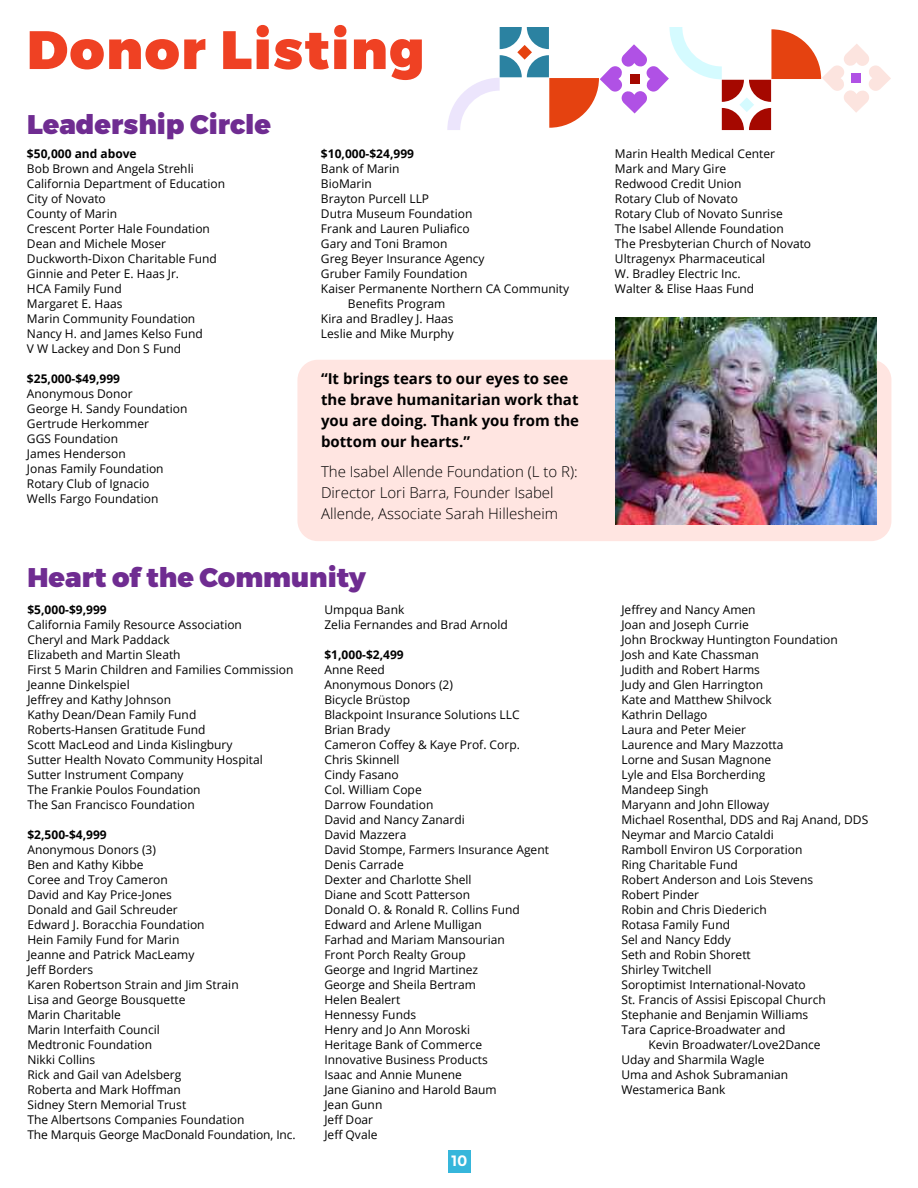
<style>
.page{position:relative;width:918px;height:1188px;background:#fff}
.page>*{position:absolute;margin:0;border:0;box-sizing:border-box;transform-origin:0 0}
.t1{font:900 54px "Montserrat";letter-spacing:.03em;color:#ef4123}
.t2{font:900 27px "Montserrat";color:#6f2c91}
.t3{font:700 15px/21px "Open Sans";color:#000}
.t4{font:300 15px/21px "Open Sans";color:#000}
.t5{font:700 15px "Montserrat";color:#fff}
.t6{font:12px/15px "Open Sans";color:#000}
.t7{font:700 12px "Open Sans";color:#000}
</style>
<div class="page">
<svg style="left:447px;top:27px;width:444px;height:103px"></svg>
<div style="left:851px;top:73px;width:10px;height:10px;background:#b051e5"></div>
<div style="left:448px;top:1150px;width:23px;height:22px;background:#36b6db"></div>
<div style="left:297px;top:360px;width:594px;height:181px;background:#ffe5e1;border-radius:20px"></div>
<img style="left:615px;top:317px;width:262px;height:208px">
<h1 class="t1" style="left:27px;top:16px;width:399px">Donor Listing</h1>
<h2 class="t2" style="left:27px;top:108px;width:246px">Leadership Circle</h2>
<p class="t7" style="left:27px;top:145px;width:111px">$50,000 and above</p>
<p class="t6" style="left:27px;top:161px;width:200px">Bob Brown and Angela Strehli<br>California Department of Education<br>City of Novato<br>County of Marin<br>Crescent Porter Hale Foundation<br>Dean and Michele Moser<br>Duckworth-Dixon Charitable Fund<br>Ginnie and Peter E. Haas Jr.<br>HCA Family Fund<br>Margaret E. Haas<br>Marin Community Foundation<br>Nancy H. and James Kelso Fund<br>V W Lackey and Don S Fund</p>
<p class="t7" style="left:27px;top:370px;width:95px">$25,000-$49,999</p>
<p class="t6" style="left:27px;top:386px;width:162px">Anonymous Donor<br>George H. Sandy Foundation<br>Gertrude Herkommer<br>GGS Foundation<br>James Henderson<br>Jonas Family Foundation<br>Rotary Club of Ignacio<br>Wells Fargo Foundation</p>
<p class="t7" style="left:321px;top:145px;width:95px">$10,000-$24,999</p>
<p class="t6" style="left:321px;top:161px;width:80px">Bank of Marin</p>
<p class="t6" style="left:321px;top:176px;width:52px">BioMarin</p>
<p class="t6" style="left:321px;top:191px;width:110px">Brayton Purcell LLP</p>
<p class="t6" style="left:321px;top:206px;width:153px">Dutra Museum Foundation</p>
<p class="t6" style="left:321px;top:221px;width:150px">Frank and Lauren Puliafico</p>
<p class="t6" style="left:321px;top:236px;width:128px">Gary and Toni Bramon</p>
<p class="t6" style="left:321px;top:251px;width:165px">Greg Beyer Insurance Agency</p>
<p class="t6" style="left:321px;top:266px;width:148px">Gruber Family Foundation</p>
<p class="t6" style="left:321px;top:281px;width:250px">Kaiser Permanente Northern CA Community</p>
<p class="t6" style="left:348px;top:296px;width:99px">Benefits Program</p>
<p class="t6" style="left:321px;top:311px;width:134px">Kira and Bradley J. Haas</p>
<p class="t6" style="left:321px;top:326px;width:135px">Leslie and Mike Murphy</p>
<p class="t3" style="left:321px;top:368px;width:260px">“It brings tears to our eyes to see the brave humanitarian work that you are doing. Thank you from the bottom our hearts.”</p>
<p class="t4" style="left:321px;top:461px;width:258px">The Isabel Allende Foundation (L to R):<br>Director Lori Barra, Founder Isabel<br>Allende, Associate Sarah Hillesheim</p>
<h2 class="t2" style="left:27px;top:560px;width:340px">Heart of the Community</h2>
<p class="t7" style="left:27px;top:601px;width:81px">$5,000-$9,999</p>
<p class="t6" style="left:27px;top:617px;width:268px">California Family Resource Association<br>Cheryl and Mark Paddack<br>Elizabeth and Martin Sleath<br>First 5 Marin Children and Families Commission<br>Jeanne Dinkelspiel<br>Jeffrey and Kathy Johnson<br>Kathy Dean/Dean Family Fund<br>Roberts-Hansen Gratitude Fund<br>Scott MacLeod and Linda Kislingbury<br>Sutter Health Novato Community Hospital<br>Sutter Instrument Company<br>The Frankie Poulos Foundation<br>The San Francisco Foundation</p>
<p class="t7" style="left:27px;top:826px;width:81px">$2,500-$4,999</p>
<p class="t6" style="left:27px;top:842px;width:270px">Anonymous Donors (3)<br>Ben and Kathy Kibbe<br>Coree and Troy Cameron<br>David and Kay Price-Jones<br>Donald and Gail Schreuder<br>Edward J. Boracchia Foundation<br>Hein Family Fund for Marin<br>Jeanne and Patrick MacLeamy<br>Jeff Borders<br>Karen Robertson Strain and Jim Strain<br>Lisa and George Bousquette<br>Marin Charitable<br>Marin Interfaith Council<br>Medtronic Foundation<br>Nikki Collins<br>Rick and Gail van Adelsberg<br>Roberta and Mark Hoffman<br>Sidney Stern Memorial Trust<br>The Albertsons Companies Foundation<br>The Marquis George MacDonald Foundation, Inc.</p>
<p class="t6" style="left:324px;top:602px;width:185px">Umpqua Bank<br>Zelia Fernandes and Brad Arnold</p>
<p class="t7" style="left:324px;top:646px;width:81px">$1,000-$2,499</p>
<p class="t6" style="left:324px;top:662px;width:226px">Anne Reed<br>Anonymous Donors (2)<br>Bicycle Brüstop<br>Blackpoint Insurance Solutions LLC<br>Brian Brady<br>Cameron Coffey &amp; Kaye Prof. Corp.<br>Chris Skinnell<br>Cindy Fasano<br>Col. William Cope<br>Darrow Foundation<br>David and Nancy Zanardi<br>David Mazzera<br>David Stompe, Farmers Insurance Agent<br>Denis Carrade<br>Dexter and Charlotte Shell<br>Diane and Scott Patterson<br>Donald O. &amp; Ronald R. Collins Fund<br>Edward and Arlene Mulligan<br>Farhad and Mariam Mansourian<br>Front Porch Realty Group<br>George and Ingrid Martinez<br>George and Sheila Bertram<br>Helen Bealert<br>Hennessy Funds<br>Henry and Jo Ann Moroski<br>Heritage Bank of Commerce<br>Innovative Business Products<br>Isaac and Annie Munene<br>Jane Gianino and Harold Baum<br>Jean Gunn<br>Jeff Doar<br>Jeff Qvale</p>
<p class="t5" style="left:451px;top:1151px;width:18px">10</p>
<p class="t6" style="left:615px;top:146px;width:198px">Marin Health Medical Center<br>Mark and Mary Gire<br>Redwood Credit Union<br>Rotary Club of Novato<br>Rotary Club of Novato Sunrise<br>The Isabel Allende Foundation<br>The Presbyterian Church of Novato<br>Ultragenyx Pharmaceutical<br>W. Bradley Electric Inc.<br>Walter &amp; Elise Haas Fund</p>
<p class="t6" style="left:621px;top:602px;width:136px">Jeffrey and Nancy Amen</p>
<p class="t6" style="left:621px;top:617px;width:129px">Joan and Joseph Currie</p>
<p class="t6" style="left:621px;top:632px;width:218px">John Brockway Huntington Foundation</p>
<p class="t6" style="left:621px;top:647px;width:139px">Josh and Kate Chassman</p>
<p class="t6" style="left:621px;top:662px;width:140px">Judith and Robert Harms</p>
<p class="t6" style="left:621px;top:677px;width:143px">Judy and Glen Harrington</p>
<p class="t6" style="left:621px;top:692px;width:152px">Kate and Matthew Shilvock</p>
<p class="t6" style="left:621px;top:707px;width:88px">Kathrin Dellago</p>
<p class="t6" style="left:621px;top:722px;width:126px">Laura and Peter Meier</p>
<p class="t6" style="left:621px;top:737px;width:164px">Laurence and Mary Mazzotta</p>
<p class="t6" style="left:621px;top:752px;width:151px">Lorne and Susan Magnone</p>
<p class="t6" style="left:621px;top:767px;width:145px">Lyle and Elsa Borcherding</p>
<p class="t6" style="left:621px;top:782px;width:89px">Mandeep Singh</p>
<p class="t6" style="left:621px;top:797px;width:149px">Maryann and John Elloway</p>
<p class="t6" style="left:621px;top:812px;width:248px">Michael Rosenthal, DDS and Raj Anand, DDS</p>
<p class="t6" style="left:621px;top:827px;width:154px">Neymar and Marcio Cataldi</p>
<p class="t6" style="left:621px;top:842px;width:182px">Ramboll Environ US Corporation</p>
<p class="t6" style="left:621px;top:857px;width:118px">Ring Charitable Fund</p>
<p class="t6" style="left:621px;top:872px;width:193px">Robert Anderson and Lois Stevens</p>
<p class="t6" style="left:621px;top:887px;width:79px">Robert Pinder</p>
<p class="t6" style="left:621px;top:902px;width:147px">Robin and Chris Diederich</p>
<p class="t6" style="left:621px;top:917px;width:110px">Rotasa Family Fund</p>
<p class="t6" style="left:621px;top:932px;width:111px">Sel and Nancy Eddy</p>
<p class="t6" style="left:621px;top:947px;width:131px">Seth and Robin Shorett</p>
<p class="t6" style="left:621px;top:962px;width:91px">Shirley Twitchell</p>
<p class="t6" style="left:621px;top:977px;width:186px">Soroptimist International-Novato</p>
<p class="t6" style="left:621px;top:992px;width:206px">St. Francis of Assisi Episcopal Church</p>
<p class="t6" style="left:621px;top:1007px;width:188px">Stephanie and Benjamin Williams</p>
<p class="t6" style="left:621px;top:1022px;width:166px">Tara Caprice-Broadwater and</p>
<p class="t6" style="left:648px;top:1037px;width:174px">Kevin Broadwater/Love2Dance</p>
<p class="t6" style="left:621px;top:1052px;width:145px">Uday and Sharmila Wagle</p>
<p class="t6" style="left:621px;top:1067px;width:168px">Uma and Ashok Subramanian</p>
<p class="t6" style="left:621px;top:1082px;width:105px">Westamerica Bank</p>
</div>
